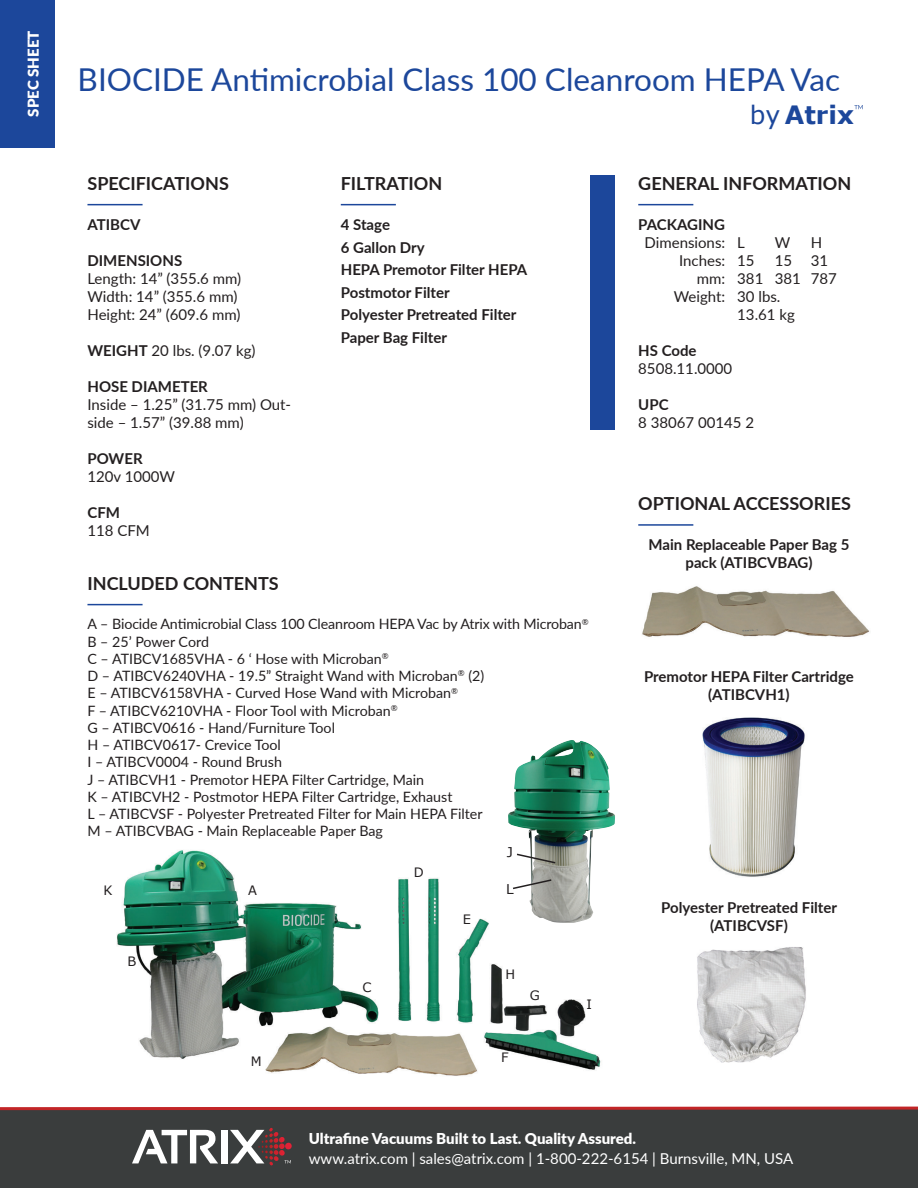
<style>
.page{position:relative;width:918px;height:1188px;background:#fff}
.page>*{position:absolute;margin:0;border:0;box-sizing:border-box;transform-origin:0 0}
.t1{font:31.5px "Lato";color:#1c479b}
.t2{font:700 25.2px "Verdana";color:#1c479b}
.t3{font:700 18px "Lato";color:#231f20}
.t4{font:700 15px/22.5px "Lato";color:#231f20;text-align:center}
.t5{font:15px/18px "Lato";color:#231f20}
.t6{font:15px "Lato";color:#fff}
.t7{font:900 15px "Lato";color:#fff}
.t8{font:14.25px/17.2px "Lato";color:#231f20}
.t9{font:13.5px "Verdana";color:#231f20}
.t10{font:12.9px "Verdana";color:#231f20}
.s1{font-weight:400}
.s2{font-weight:700}
</style>
<div class="page">
<img style="left:117px;top:850px;width:484px;height:226px">
<svg style="left:854px;top:105px;width:9px;height:4px"></svg>
<hr style="left:87px;top:204px;width:56px;height:1px;background:#1c479b">
<hr style="left:341px;top:204px;width:55px;height:1px;background:#1c479b">
<hr style="left:638px;top:204px;width:55px;height:1px;background:#1c479b">
<hr style="left:638px;top:524px;width:55px;height:2px;background:#1c479b">
<hr style="left:87px;top:604px;width:56px;height:1px;background:#1c479b">
<div style="left:0;top:0;width:54px;height:148px;background:#1c479b"></div>
<img style="left:642px;top:586px;width:228px;height:51px">
<img style="left:702px;top:717px;width:103px;height:160px">
<img style="left:697px;top:947px;width:109px;height:116px">
<img style="left:508px;top:740px;width:107px;height:183px">
<svg style="left:511px;top:878px;width:42px;height:12px"></svg>
<svg style="left:515px;top:853px;width:42px;height:12px"></svg>
<div style="left:0;top:1109px;width:918px;height:79px;background:#3a3d3d"></div>
<svg style="left:0;top:1106px;width:918px;height:5px"></svg>
<svg style="left:132px;top:1130px;width:86px;height:33px"></svg>
<div style="left:221px;top:1130px;width:6px;height:33px;background:#fff"></div>
<svg style="left:230px;top:1128px;width:62px;height:38px"></svg>
<div style="left:590px;top:175px;width:25px;height:255px;background:#1c479b"></div>
<p class="t7" style="left:22px;top:117px;width:87px;rotate:-90deg">SPEC SHEET</p>
<h1 class="t1" style="left:78px;top:57px;width:764px">BIOCIDE Antimicrobial Class 100 Cleanroom HEPA Vac</h1>
<h2 class="t2" style="left:750px;top:97px;width:106px"><span class="s1">by</span> Atrix</h2>
<p class="t3" style="left:87px;top:170px;width:143px">SPECIFICATIONS</p>
<p class="t4" style="left:87px;top:213px;width:54px">ATIBCV</p>
<p class="t4" style="left:87px;top:249px;width:96px">DIMENSIONS</p>
<p class="t5" style="left:87px;top:269px;width:155px">Length: 14” (355.6 mm)<br>Width: 14” (355.6 mm)<br>Height: 24” (609.6 mm)</p>
<p class="t5" style="left:87px;top:341px;width:170px"><span class="s2">WEIGHT</span> 20 lbs. (9.07 kg)</p>
<p class="t4" style="left:87px;top:375px;width:122px">HOSE DIAMETER</p>
<p class="t5" style="left:87px;top:395px;width:205px">Inside – 1.25” (31.75 mm) Out&shy;side – 1.57” (39.88 mm)</p>
<p class="t4" style="left:87px;top:447px;width:57px">POWER</p>
<p class="t5" style="left:87px;top:467px;width:89px">120v 1000W</p>
<p class="t4" style="left:87px;top:501px;width:34px">CFM</p>
<p class="t5" style="left:87px;top:521px;width:64px">118 CFM</p>
<p class="t3" style="left:341px;top:170px;width:103px">FILTRATION</p>
<p class="t4" style="left:341px;top:213px;width:188px;text-align:left">4 Stage<br>6 Gallon Dry<br>HEPA Premotor Filter HEPA<br>Postmotor Filter<br>Polyester Pretreated Filter<br>Paper Bag Filter</p>
<p class="t3" style="left:87px;top:570px;width:193px">INCLUDED CONTENTS</p>
<p class="t8" style="left:87px;top:615px;width:503px">A – Biocide Antimicrobial Class 100 Cleanroom HEPA Vac by Atrix with Microban<sup>® </sup>B – 25’ Power Cord<br>C – ATIBCV1685VHA - 6 ‘ Hose with Microban<sup>®<br></sup>D – ATIBCV6240VHA - 19.5” Straight Wand with Microban<sup>®</sup> (2)<br>E – ATIBCV6158VHA - Curved Hose Wand with Microban<sup>®<br></sup>F – ATIBCV6210VHA - Floor Tool with Microban<sup>®<br></sup>G – ATIBCV0616 - Hand/Furniture Tool<br>H – ATIBCV0617- Crevice Tool<br>I – ATIBCV0004 - Round Brush<br>J – ATIBCVH1 - Premotor HEPA Filter Cartridge, Main<br>K – ATIBCVH2 - Postmotor HEPA Filter Cartridge, Exhaust<br>L – ATIBCVSF - Polyester Pretreated Filter for Main HEPA Filter<br>M – ATIBCVBAG - Main Replaceable Paper Bag</p>
<p class="t10" style="left:104px;top:881px;width:10px">K</p>
<p class="t10" style="left:127px;top:953px;width:10px">B</p>
<p class="t10" style="left:248px;top:881px;width:10px">A</p>
<p class="t10" style="left:251px;top:1053px;width:12px">M</p>
<p class="t10" style="left:362px;top:978px;width:11px">C</p>
<p class="t10" style="left:414px;top:864px;width:11px">D</p>
<p class="t10" style="left:463px;top:911px;width:10px">E</p>
<p class="t9" style="left:507px;top:843px;width:8px">J</p>
<p class="t9" style="left:506px;top:880px;width:9px">L</p>
<p class="t10" style="left:505px;top:965px;width:11px">H</p>
<p class="t10" style="left:530px;top:987px;width:12px">G</p>
<p class="t10" style="left:501px;top:1049px;width:9px">F</p>
<p class="t10" style="left:587px;top:996px;width:7px">I</p>
<p class="t3" style="left:638px;top:170px;width:215px">GENERAL INFORMATION</p>
<p class="t4" style="left:638px;top:213px;width:88px">PACKAGING</p>
<p class="t5" style="left:645px;top:233px;width:102px">Dimensions: L</p>
<p class="t5" style="left:775px;top:233px;width:17px">W</p>
<p class="t5" style="left:811px;top:233px;width:13px">H</p>
<p class="t5" style="left:679px;top:251px;width:77px">Inches: 15</p>
<p class="t5" style="left:775px;top:251px;width:55px">15 31</p>
<p class="t5" style="left:697px;top:269px;width:142px">mm: 381 381 787</p>
<p class="t5" style="left:674px;top:287px;width:108px">Weight: 30 lbs.</p>
<p class="t5" style="left:737px;top:305px;width:59px">13.61 kg</p>
<p class="t4" style="left:638px;top:339px;width:60px">HS Code</p>
<p class="t5" style="left:638px;top:359px;width:96px">8508.11.0000</p>
<p class="t4" style="left:638px;top:393px;width:32px">UPC</p>
<p class="t5" style="left:638px;top:413px;width:117px">8 38067 00145 2</p>
<p class="t3" style="left:638px;top:490px;width:214px">OPTIONAL ACCESSORIES</p>
<p class="t4" style="left:649px;top:535px;width:202px;line-height:18px">Main Replaceable Paper Bag 5 pack (ATIBCVBAG)</p>
<p class="t4" style="left:644px;top:667px;width:211px;line-height:18px">Premotor HEPA Filter Cartridge (ATIBCVH1)</p>
<p class="t4" style="left:661px;top:898px;width:177px;line-height:18px">Polyester Pretreated Filter (ATIBCVSF)</p>
<p class="t7" style="left:309px;top:1128px;width:329px">Ultrafine Vacuums Built to Last. Quality Assured.</p>
<p class="t6" style="left:309px;top:1148px;width:486px">www.atrix.com | sales@atrix.com | 1-800-222-6154 | Burnsville, MN, USA</p>
</div>
